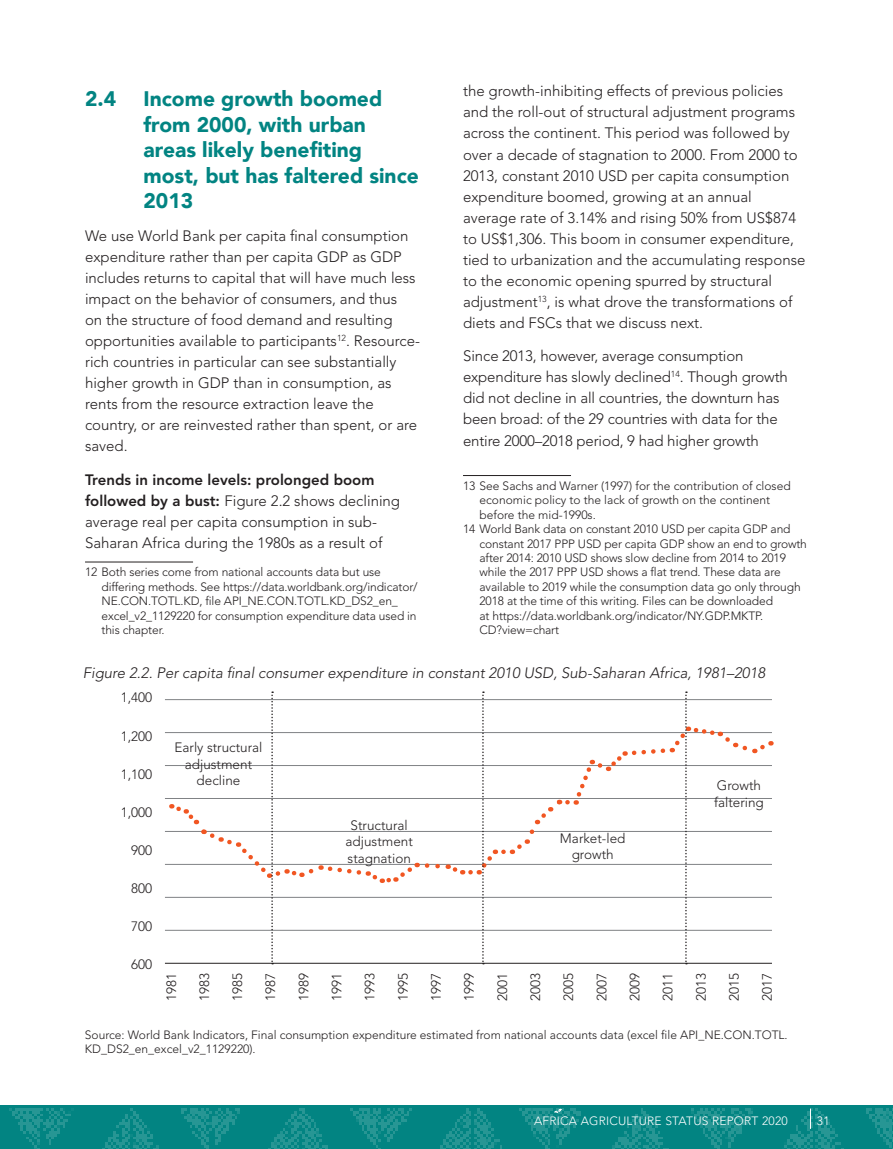
<style>
.page{position:relative;width:893px;height:1149px;background:#fff}
.page>*{position:absolute;margin:0;border:0;box-sizing:border-box;transform-origin:0 0}
.t1{font:900 21px/25.5px "Avenir";color:#028482}
.t2{font:300 15px/21px "Avenir LT Std";color:#231f20}
.Captions{font:italic 300 15px "Avenir LT Std";color:#231f20}
.t3{font:300 13.5px/16.2px "Avenir LT Std";color:#231f20;text-align:center}
.Footnote{font:300 12px/14.4px "Avenir LT Std";letter-spacing:-.01em;color:#231f20}
.source{font:300 12px/14.4px "Avenir LT Std";color:#231f20}
.t4{font:300 12px "Avenir LT Std";letter-spacing:.02em;color:#fff}
.s1{font-weight:800}
</style>
<div class="page">
<div style="left:0;top:1104px;width:893px;height:44px;background:#028482"></div>
<img style="left:9px;top:1108px;width:884px;height:40px">
<svg style="left:554px;top:1108px;width:8px;height:5px"></svg>
<svg style="left:810px;top:1108px;width:1px;height:20px"></svg>
<hr style="left:165px;top:732px;width:607px;height:1px;background:#808285">
<hr style="left:165px;top:765px;width:607px;height:1px;background:#808285">
<hr style="left:165px;top:699px;width:607px;height:1px;background:#808285">
<hr style="left:165px;top:798px;width:607px;height:1px;background:#808285">
<hr style="left:165px;top:830px;width:607px;height:1px;background:#808285">
<hr style="left:165px;top:863px;width:607px;height:1px;background:#808285">
<hr style="left:165px;top:896px;width:607px;height:1px;background:#808285">
<hr style="left:165px;top:929px;width:607px;height:1px;background:#808285">
<hr style="left:165px;top:962px;width:607px;height:1px;background:#231f20">
<svg style="left:171px;top:691px;width:293px;height:273px"></svg>
<svg style="left:470px;top:691px;width:302px;height:273px"></svg>
<hr style="left:85px;top:561px;width:108px;height:1px;background:#231f20">
<hr style="left:463px;top:475px;width:108px;height:1px;background:#231f20">
<h2 class="t1" style="left:85px;top:85px;width:33px">2.4</h2>
<h2 class="t1" style="left:144px;top:85px;width:277px">Income growth boomed from 2000, with urban areas likely benefiting most, but has faltered since<br>2013</h2>
<p class="t2" style="left:85px;top:225px;width:337px">We use World Bank per capita final consumption expenditure rather than per capita GDP as GDP includes returns to capital that will have much less impact on the behavior of consumers, and thus<br>on the structure of food demand and resulting opportunities available to participants<sup>12</sup>. Resource&shy;rich countries in particular can see substantially higher growth in GDP than in consumption, as rents from the resource extraction leave the country, or are reinvested rather than spent, or are saved.</p>
<p class="t2" style="left:85px;top:469px;width:317px"><span class="s1">Trends in income levels: prolonged boom followed by a bust:</span> Figure 2.2 shows declining average real per capita consumption in sub-Saharan Africa during the 1980s as a result of</p>
<p class="Footnote" style="left:102px;top:565px;width:318px;text-indent:-16px">12 Both series come from national accounts data but use differing methods. See https://data.worldbank.org/indicator/ NE.CON.TOTL.KD, file API_NE.CON.TOTL.KD_DS2_en_ excel_v2_1129220 for consumption expenditure data used in this chapter.</p>
<p class="t2" style="left:463px;top:81px;width:344px">the growth-inhibiting effects of previous policies and the roll-out of structural adjustment programs across the continent. This period was followed by over a decade of stagnation to 2000. From 2000 to 2013, constant 2010 USD per capita consumption expenditure boomed, growing at an annual average rate of 3.14% and rising 50% from US$874 to US$1,306. This boom in consumer expenditure, tied to urbanization and the accumulating response to the economic opening spurred by structural adjustment<sup>13</sup>, is what drove the transformations of diets and FSCs that we discuss next.</p>
<p class="t2" style="left:463px;top:346px;width:326px">Since 2013, however, average consumption expenditure has slowly declined<sup>14</sup>. Though growth did not decline in all countries, the downturn has been broad: of the 29 countries with data for the entire 2000–2018 period, 9 had higher growth</p>
<p class="Footnote" style="left:479px;top:478px;width:313px;text-indent:-16px">13 See Sachs and Warner (1997) for the contribution of closed economic policy to the lack of growth on the continent before the mid-1990s.</p>
<p class="Footnote" style="left:479px;top:521px;width:329px;text-indent:-16px">14 World Bank data on constant 2010 USD per capita GDP and constant 2017 PPP USD per capita GDP show an end to growth after 2014: 2010 USD shows slow decline from 2014 to 2019 while the 2017 PPP USD shows a flat trend. These data are available to 2019 while the consumption data go only through 2018 at the time of this writing. Files can be downloaded<br>at https://data.worldbank.org/indicator/NY.GDP.MKTP.<br>CD?view=chart</p>
<p class="Captions" style="left:83px;top:664px;width:684px">Figure 2.2. Per capita final consumer expenditure in constant 2010 USD, Sub-Saharan Africa, 1981–2018</p>
<p class="t3" style="left:121px;top:689px;width:33px">1,400</p>
<p class="t3" style="left:121px;top:727px;width:33px">1,200</p>
<p class="t3" style="left:121px;top:765px;width:33px">1,100</p>
<p class="t3" style="left:121px;top:803px;width:33px">1,000</p>
<p class="t3" style="left:131px;top:841px;width:23px">900</p>
<p class="t3" style="left:131px;top:879px;width:23px">800</p>
<p class="t3" style="left:131px;top:917px;width:23px">700</p>
<p class="t3" style="left:131px;top:955px;width:23px">600</p>
<p class="t3" style="left:175px;top:739px;width:89px">Early structural adjustment decline</p>
<p class="t3" style="left:346px;top:817px;width:69px">Structural adjustment stagnation</p>
<p class="t3" style="left:560px;top:830px;width:67px">Market-led growth</p>
<p class="t3" style="left:714px;top:777px;width:51px;text-align:left">Growth faltering</p>
<p class="t3" style="left:163px;top:1000px;width:30px;rotate:-90deg">1981</p>
<p class="t3" style="left:196px;top:1000px;width:30px;rotate:-90deg">1983</p>
<p class="t3" style="left:229px;top:1000px;width:30px;rotate:-90deg">1985</p>
<p class="t3" style="left:263px;top:1000px;width:30px;rotate:-90deg">1987</p>
<p class="t3" style="left:296px;top:1000px;width:30px;rotate:-90deg">1989</p>
<p class="t3" style="left:329px;top:1000px;width:30px;rotate:-90deg">1991</p>
<p class="t3" style="left:362px;top:1000px;width:30px;rotate:-90deg">1993</p>
<p class="t3" style="left:395px;top:1000px;width:30px;rotate:-90deg">1995</p>
<p class="t3" style="left:428px;top:1000px;width:30px;rotate:-90deg">1997</p>
<p class="t3" style="left:461px;top:1000px;width:30px;rotate:-90deg">1999</p>
<p class="t3" style="left:494px;top:1000px;width:30px;rotate:-90deg">2001</p>
<p class="t3" style="left:527px;top:1000px;width:30px;rotate:-90deg">2003</p>
<p class="t3" style="left:561px;top:1000px;width:30px;rotate:-90deg">2005</p>
<p class="t3" style="left:594px;top:1000px;width:30px;rotate:-90deg">2007</p>
<p class="t3" style="left:627px;top:1000px;width:30px;rotate:-90deg">2009</p>
<p class="t3" style="left:660px;top:1000px;width:30px;rotate:-90deg">2011</p>
<p class="t3" style="left:693px;top:1000px;width:30px;rotate:-90deg">2013</p>
<p class="t3" style="left:726px;top:1000px;width:30px;rotate:-90deg">2015</p>
<p class="t3" style="left:759px;top:1000px;width:30px;rotate:-90deg">2017</p>
<p class="source" style="left:85px;top:1027px;width:704px">Source: World Bank Indicators, Final consumption expenditure estimated from national accounts data (excel file API_NE.CON.TOTL.<br>KD_DS2_en_excel_v2_1129220).</p>
<p class="t4" style="left:534px;top:1113px;width:255px">AFRICA AGRICULTURE STATUS REPORT 2020</p>
<p class="t4" style="left:817px;top:1112px;width:14px">31</p>
</div>
